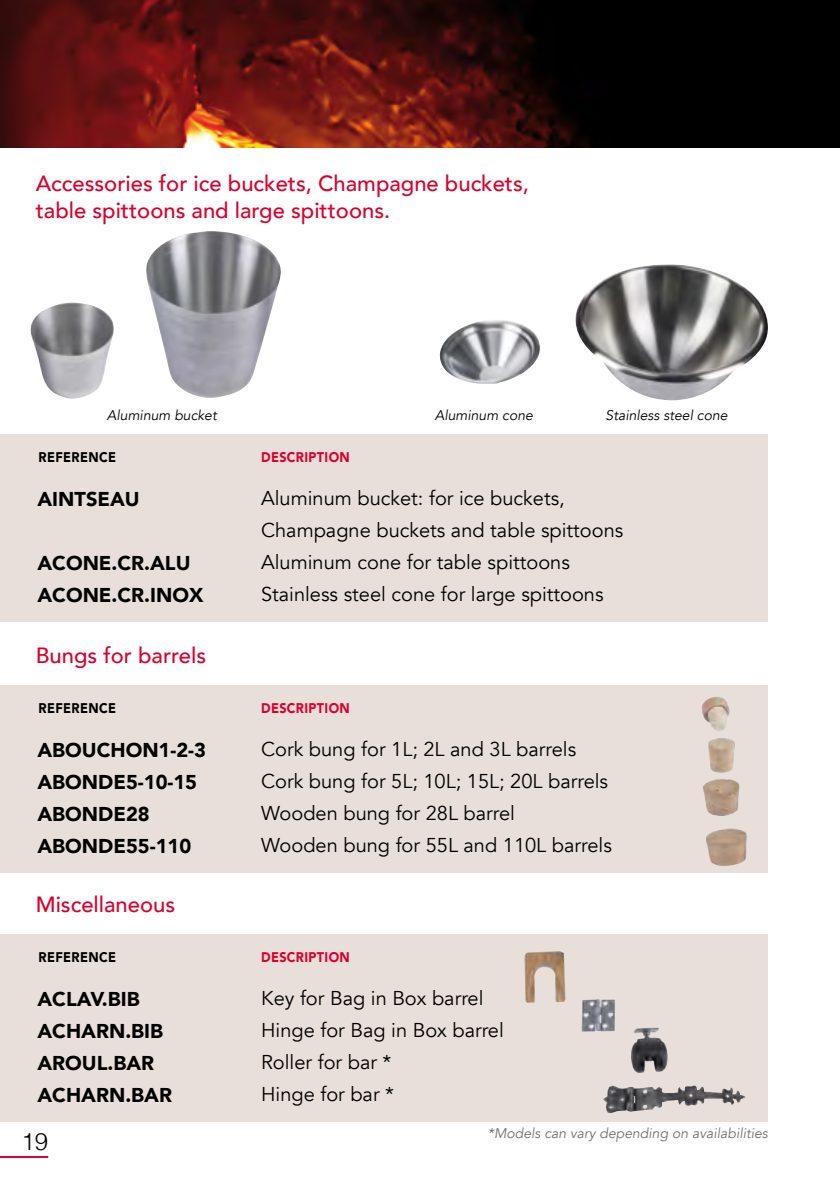
<style>
.page{position:relative;width:840px;height:1191px;background:#fff}
.page>*{position:absolute;margin:0;border:0;box-sizing:border-box;transform-origin:0 0}
.t1{font:300 24px "Helvetica";color:#000}
.t2{font:500 22px/26.4px "Avenir";color:#dc002e}
.t3{font:20px/32px "Avenir";color:#000}
.t4{font:900 20px/32px "Avenir";color:#000}
.t5{font:italic 14px "Avenir";color:#000}
.t6{font:italic 14px "Avenir";color:#707172}
.t7{font:900 14px "Avenir";letter-spacing:.03em;color:#dc002e;scale:.9 1}
.t8{font:900 14px "Avenir";letter-spacing:.03em;color:#000;scale:.9 1}
</style>
<div class="page">
<img style="left:0;top:0;width:839px;height:147px">
<hr style="left:0;top:1156px;width:48px;height:2px;background:#dc002e">
<div style="left:0;top:434px;width:767px;height:188px;background:#e9dfda"></div>
<div style="left:0;top:685px;width:767px;height:187px;background:#e9dfda"></div>
<div style="left:0;top:933px;width:767px;height:188px;background:#e9dfda"></div>
<img style="left:581px;top:999px;width:33px;height:33px">
<img style="left:701px;top:697px;width:28px;height:34px">
<img style="left:706px;top:828px;width:41px;height:38px">
<img style="left:703px;top:779px;width:36px;height:37px">
<img style="left:708px;top:738px;width:27px;height:35px">
<img style="left:439px;top:264px;width:328px;height:136px">
<img style="left:31px;top:231px;width:250px;height:168px">
<img style="left:603px;top:1085px;width:142px;height:28px">
<img style="left:631px;top:1027px;width:37px;height:46px">
<img style="left:524px;top:951px;width:41px;height:52px">
<p class="t2" style="left:36px;top:169px;width:494px">Accessories for ice buckets, Champagne buckets, table spittoons and large spittoons.</p>
<p class="t5" style="left:107px;top:406px;width:111px">Aluminum bucket</p>
<p class="t5" style="left:434px;top:406px;width:100px">Aluminum cone</p>
<p class="t5" style="left:605px;top:406px;width:123px">Stainless steel cone</p>
<p class="t8" style="left:39px;top:445px;width:88px">REFERENCE</p>
<p class="t7" style="left:261px;top:445px;width:100px">DESCRIPTION</p>
<p class="t4" style="left:37px;top:483px;width:101px">AINTSEAU</p>
<p class="t3" style="left:261px;top:482px;width:363px">Aluminum bucket: for ice buckets, Champagne buckets and table spittoons Aluminum cone for table spittoons Stainless steel cone for large spittoons</p>
<p class="t4" style="left:37px;top:547px;width:167px">ACONE.CR.ALU<br>ACONE.CR.INOX</p>
<p class="t2" style="left:36px;top:641px;width:172px">Bungs for barrels</p>
<p class="t8" style="left:39px;top:696px;width:88px">REFERENCE</p>
<p class="t7" style="left:261px;top:696px;width:100px">DESCRIPTION</p>
<p class="t4" style="left:37px;top:733px;width:170px">ABOUCHON1-2-3<br>ABONDE5-10-15<br>ABONDE28<br>ABONDE55-110</p>
<p class="t3" style="left:261px;top:733px;width:352px">Cork bung for 1L; 2L and 3L barrels Cork bung for 5L; 10L; 15L; 20L barrels Wooden bung for 28L barrel<br>Wooden bung for 55L and 110L barrels</p>
<p class="t2" style="left:36px;top:890px;width:141px">Miscellaneous</p>
<p class="t8" style="left:39px;top:944px;width:88px">REFERENCE</p>
<p class="t7" style="left:261px;top:944px;width:100px">DESCRIPTION</p>
<p class="t4" style="left:37px;top:982px;width:136px">ACLAV.BIB<br>ACHARN.BIB<br>AROUL.BAR<br>ACHARN.BAR</p>
<p class="t3" style="left:261px;top:982px;width:244px">Key for Bag in Box barrel<br>Hinge for Bag in Box barrel<br>Roller for bar *<br>Hinge for bar *</p>
<p class="t1" style="left:22px;top:1120px;width:28px">19</p>
<p class="t6" style="left:487px;top:1124px;width:281px">*Models can vary depending on availabilities</p>
</div>
